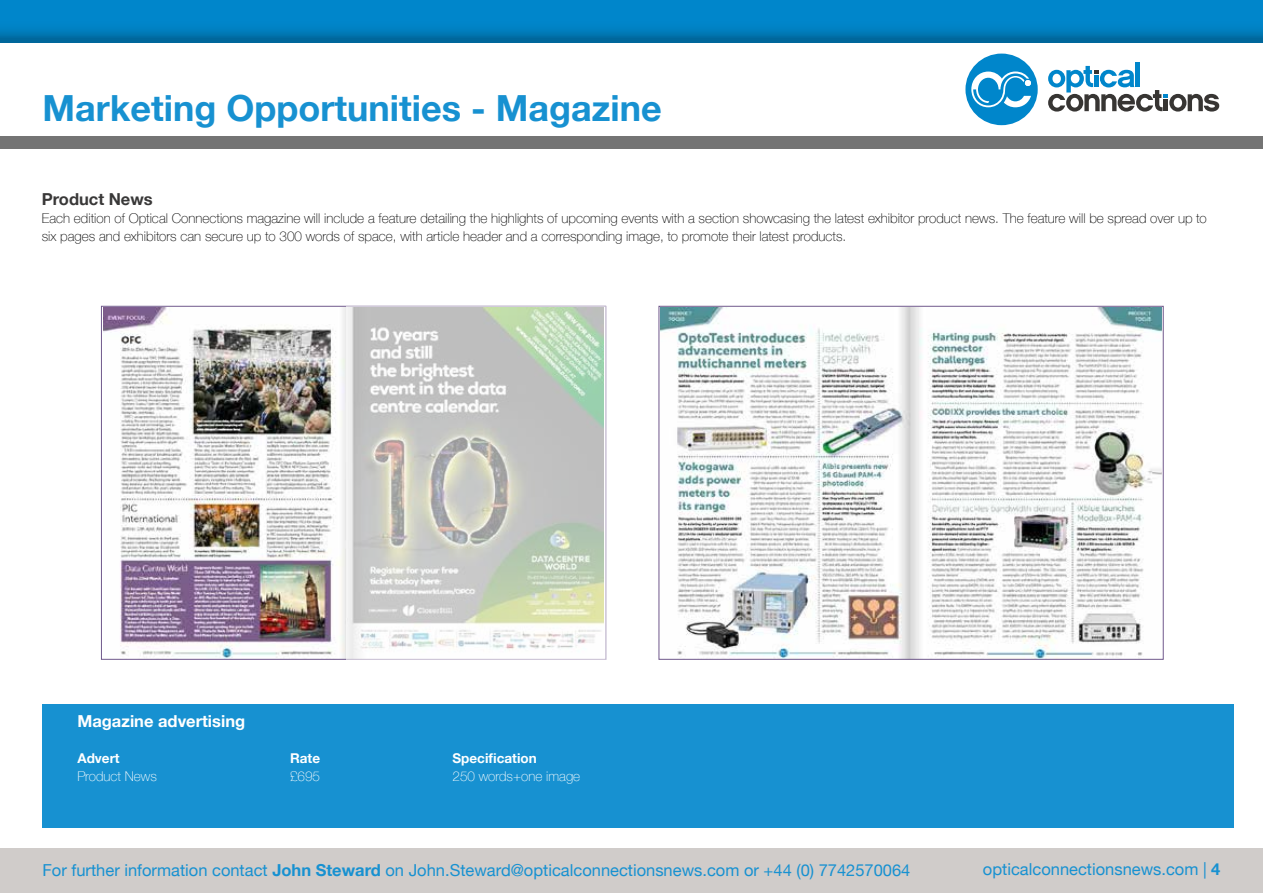
<style>
.page{position:relative;width:1263px;height:893px;background:#fff}
.page>*{position:absolute;margin:0;border:0;box-sizing:border-box;transform-origin:0 0}
.t1{font:700 36px "Helvetica Neue";color:#1791d1}
.t2{font:16.5px "Helvetica Neue";color:#1791d1}
.t3{font:700 16.5px "Helvetica Neue";color:#fff}
.t4{font:700 16.5px "Helvetica Neue";color:#393838}
.t5{font:100 13.5px/18px "Helvetica Neue";color:#000}
.t6{font:100 13.5px "Helvetica Neue";color:#fff}
.t7{font:700 13.5px "Helvetica Neue";color:#fff}
.s1{font-weight:700}
</style>
<div class="page">
<div style="left:0;top:848px;width:1263px;height:45px;background:#d0ccca"></div>
<svg style="left:0;top:0;width:1263px;height:43px;background:#007ebf"></svg>
<div style="left:965px;top:54px;width:73px;height:71px;background:#0086cb;border-radius:50%"></div>
<svg style="left:971px;top:72px;width:60px;height:35px"></svg>
<div style="left:1135px;top:63px;width:5px;height:24px;background:#0086cb"></div>
<svg style="left:1048px;top:66px;width:171px;height:46px"></svg>
<div style="left:0;top:136px;width:1263px;height:13px;background:#747474"></div>
<div style="left:43px;top:704px;width:1191px;height:124px;background:#1791d1"></div>
<img style="left:103px;top:308px;width:244px;height:350px">
<img style="left:661px;top:308px;width:500px;height:350px">
<svg style="left:347px;top:306px;width:259px;height:354px;background:#ccd0c8"></svg>
<h1 class="t1" style="left:43px;top:80px;width:621px">Marketing Opportunities - Magazine</h1>
<p class="t4" style="left:42px;top:186px;width:112px">Product News</p>
<p class="t5" style="left:42px;top:208px;width:1166px">Each edition of Optical Connections magazine will include a feature detailing the highlights of upcoming events with a section showcasing the latest exhibitor product news. The feature will be spread over up to six pages and exhibitors can secure up to 300 words of space, with article header and a corresponding image, to promote their latest products.</p>
<p class="t3" style="left:77px;top:708px;width:169px">Magazine advertising</p>
<p class="t7" style="left:77px;top:747px;width:44px">Advert</p>
<p class="t7" style="left:290px;top:747px;width:31px">Rate</p>
<p class="t7" style="left:452px;top:747px;width:86px">Specification</p>
<p class="t6" style="left:77px;top:765px;width:81px">Product News</p>
<p class="t6" style="left:290px;top:765px;width:32px">£695</p>
<p class="t6" style="left:452px;top:765px;width:129px">250 words+one image</p>
<p class="t2" style="left:43px;top:858px;width:869px">For further information contact <span class="s1">John Steward</span> on John.Steward@opticalconnectionsnews.com or +44 (0) 7742570064</p>
<p class="t2" style="left:983px;top:857px;width:239px">opticalconnectionsnews.com | <span class="s1">4</span></p>
</div>
